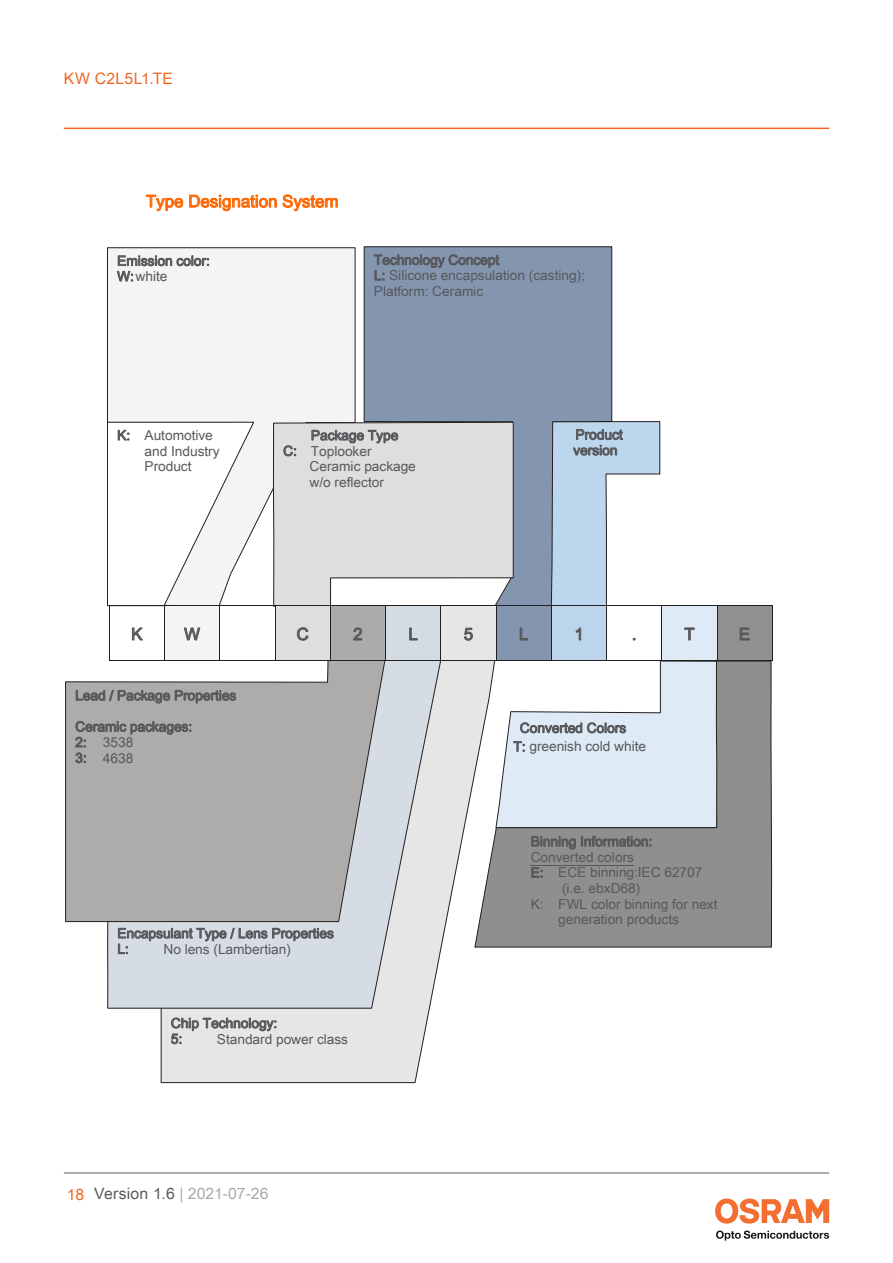
<style>
.page{position:relative;width:893px;height:1263px;background:#fff}
.page>*{position:absolute;margin:0;border:0;box-sizing:border-box;transform-origin:0 0}
.t1{font:16.8px "Arial Unicode MS";color:#f60}
.t2{font:16.8px "Arial Unicode MS";color:#57585b}
.t3{font:15.75px "Arial Unicode MS";color:#a7a9ab}
.t4{font:15.75px "Arial Unicode MS";letter-spacing:.02em;color:#f16521}
.t5{font:13.65px/15.6px "Arial Unicode MS";color:#57585b}
.s1{color:#f16521}
.s2{color:#57585a}
</style>
<div class="page">
<hr style="left:64px;top:128px;width:765px;height:1px;background:#f16521">
<hr style="left:64px;top:1173px;width:765px;height:1px;background:#57585a">
<svg style="left:716px;top:1230px;width:113px;height:10px"></svg>
<svg style="left:715px;top:1198px;width:114px;height:25px"></svg>
<svg style="left:160px;top:661px;width:314px;height:422px"></svg>
<svg style="left:107px;top:661px;width:337px;height:348px;background:#d7dbe1"></svg>
<div style="left:107px;top:247px;width:249px;height:279px;background:#f4f4f4"></div>
<svg style="left:363px;top:246px;width:250px;height:176px;background:#7a8392"></svg>
<div style="left:365px;top:252px;width:246px;height:353px;background:#8496af"></div>
<svg style="left:65px;top:661px;width:321px;height:261px;background:#b4b2b2"></svg>
<div style="left:165px;top:606px;width:54px;height:54px;background:#f4f4f4"></div>
<div style="left:275px;top:606px;width:55px;height:54px;background:#dedede"></div>
<div style="left:331px;top:606px;width:54px;height:54px;background:#adaaaa"></div>
<div style="left:386px;top:606px;width:54px;height:54px;background:#d4dce3"></div>
<div style="left:441px;top:606px;width:55px;height:54px;background:#e7e6e6"></div>
<div style="left:496px;top:606px;width:55px;height:54px;background:#8495af"></div>
<div style="left:552px;top:606px;width:54px;height:54px;background:#bcd5ed"></div>
<div style="left:662px;top:606px;width:55px;height:54px;background:#deeaf6"></div>
<div style="left:717px;top:606px;width:55px;height:54px;background:#918f8f"></div>
<svg style="left:107px;top:421px;width:148px;height:186px"></svg>
<hr style="left:220px;top:605px;width:55px;height:1px;background:#221f1f">
<svg style="left:273px;top:421px;width:241px;height:186px;background:#dbdbdc"></svg>
<hr style="left:496px;top:605px;width:55px;height:1px;background:#221f1f">
<svg style="left:548px;top:422px;width:114px;height:184px"></svg>
<hr style="left:662px;top:605px;width:55px;height:1px;background:#221f1f">
<hr style="left:717px;top:605px;width:55px;height:1px;background:#221f1f">
<hr style="left:109px;top:606px;width:1px;height:54px;background:#221f1f">
<hr style="left:110px;top:660px;width:54px;height:1px;background:#221f1f">
<hr style="left:164px;top:606px;width:1px;height:54px;background:#221f1f">
<hr style="left:165px;top:660px;width:54px;height:1px;background:#221f1f">
<hr style="left:219px;top:606px;width:1px;height:54px;background:#221f1f">
<hr style="left:220px;top:660px;width:55px;height:1px;background:#221f1f">
<hr style="left:275px;top:606px;width:1px;height:54px;background:#221f1f">
<hr style="left:275px;top:660px;width:55px;height:1px;background:#221f1f">
<hr style="left:330px;top:606px;width:1px;height:54px;background:#221f1f">
<hr style="left:331px;top:660px;width:54px;height:1px;background:#221f1f">
<hr style="left:385px;top:606px;width:1px;height:54px;background:#221f1f">
<hr style="left:386px;top:660px;width:54px;height:1px;background:#221f1f">
<hr style="left:440px;top:606px;width:1px;height:54px;background:#221f1f">
<hr style="left:441px;top:660px;width:55px;height:1px;background:#221f1f">
<hr style="left:496px;top:606px;width:1px;height:54px;background:#221f1f">
<hr style="left:551px;top:606px;width:1px;height:54px;background:#221f1f">
<hr style="left:606px;top:606px;width:1px;height:54px;background:#221f1f">
<hr style="left:661px;top:606px;width:1px;height:54px;background:#221f1f">
<hr style="left:717px;top:606px;width:1px;height:54px;background:#221f1f">
<hr style="left:772px;top:606px;width:1px;height:54px;background:#221f1f">
<svg style="left:474px;top:660px;width:298px;height:288px;background:#989797"></svg>
<hr style="left:531px;top:865px;width:103px;height:1px;background:#57585b">
<svg style="left:495px;top:660px;width:223px;height:172px"></svg>
<p class="t4" style="left:64px;top:72px;width:111px">KW C2L5L1.TE</p>
<p class="t1" style="left:146px;top:195px;width:194px">Type Designation System</p>
<p class="t5" style="left:117px;top:254px;width:94px">Emission color:<br>W: white</p>
<p class="t5" style="left:374px;top:253px;width:213px">Technology Concept<br>L: Silicone encapsulation (casting);<br>Platform: Ceramic</p>
<p class="t5" style="left:144px;top:429px;width:77px;text-indent:-27px">K: Automotive and Industry<br>Product</p>
<p class="t5" style="left:283px;top:429px;width:117px;text-indent:28px">Package Type<br>C: Toplooker</p>
<p class="t5" style="left:309px;top:460px;width:108px">Ceramic package w/o reflector</p>
<p class="t5" style="left:573px;top:428px;width:51px">Product version</p>
<p class="t2" style="left:131px;top:628px;width:13px">K</p>
<p class="t2" style="left:184px;top:628px;width:17px">W</p>
<p class="t2" style="left:297px;top:628px;width:14px">C</p>
<p class="t2" style="left:353px;top:628px;width:11px">2</p>
<p class="t2" style="left:408px;top:628px;width:11px">L</p>
<p class="t2" style="left:464px;top:628px;width:11px">5</p>
<p class="t2" style="left:519px;top:628px;width:11px">L</p>
<p class="t2" style="left:574px;top:628px;width:11px">1</p>
<p class="t2" style="left:632px;top:628px;width:6px">.</p>
<p class="t2" style="left:684px;top:628px;width:12px">T</p>
<p class="t2" style="left:739px;top:628px;width:13px">E</p>
<p class="t5" style="left:75px;top:689px;width:163px">Lead / Package Properties</p>
<p class="t5" style="left:75px;top:720px;width:118px">Ceramic packages:<br>2: 3538<br>3: 4638</p>
<p class="t5" style="left:117px;top:927px;width:218px">Encapsulant Type / Lens Properties<br>L:</p>
<p class="t5" style="left:163px;top:942px;width:129px">No lens (Lambertian)</p>
<p class="t5" style="left:171px;top:1016px;width:108px">Chip Technology:<br>5:</p>
<p class="t5" style="left:217px;top:1032px;width:133px">Standard power class</p>
<p class="t3" style="left:67px;top:1188px;width:203px"><span class="s1">18</span> <span class="s2">Version 1.6</span> | 2021-07-26</p>
<p class="t5" style="left:513px;top:720px;width:134px;line-height:18.8px;text-indent:6px">Converted Colors<br>T: greenish cold white</p>
<p class="t5" style="left:531px;top:835px;width:123px">Binning Information:</p>
<p class="t5" style="left:531px;top:850px;width:105px">Converted colors</p>
<p class="t5" style="left:531px;top:866px;width:173px">E: ECE binning:IEC 62707</p>
<p class="t5" style="left:562px;top:882px;width:80px">(i.e. ebxD68)</p>
<p class="t5" style="left:531px;top:897px;width:188px">K: FWL color binning for next</p>
<p class="t5" style="left:558px;top:913px;width:122px">generation products</p>
</div>
